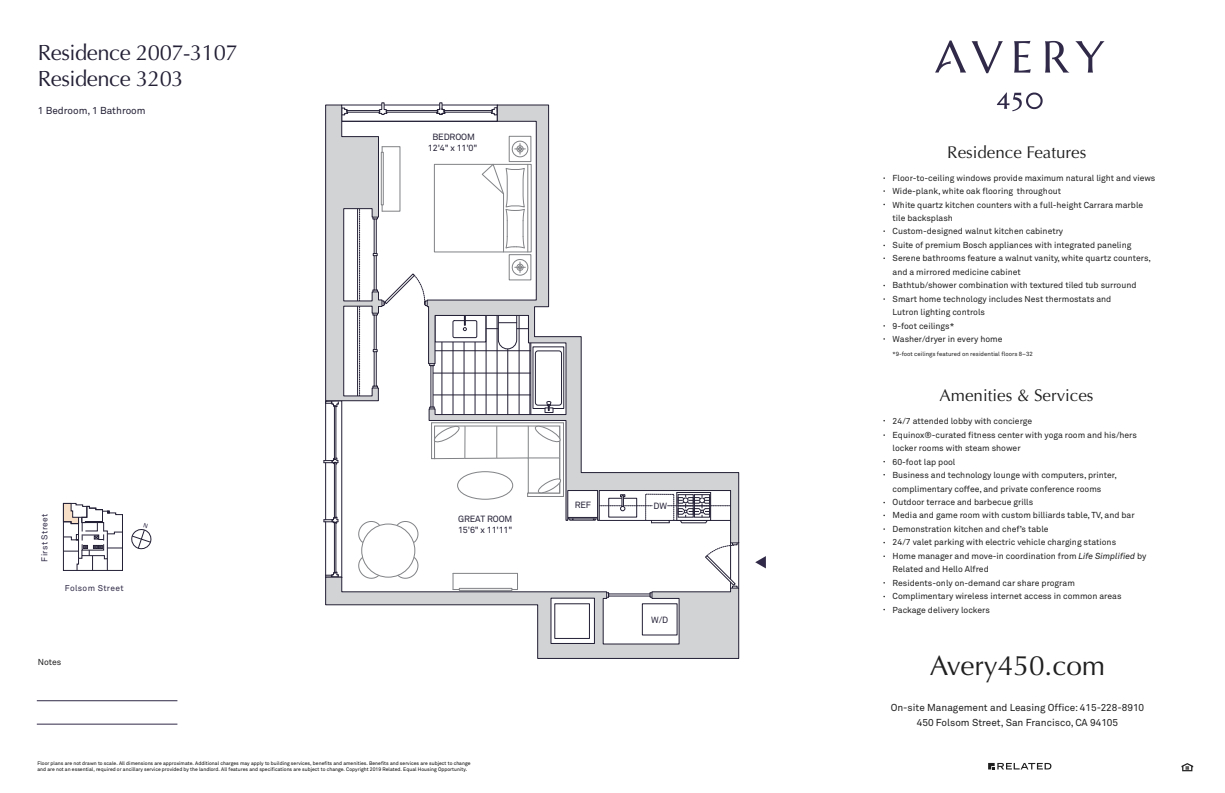
<style>
.page{position:relative;width:1225px;height:793px;background:#fff}
.page>*{position:absolute;margin:0;border:0;box-sizing:border-box;transform-origin:0 0}
.t1{font:28px "Optima";color:#1f1f1f}
.t2{font:22px/26.4px "Optima";letter-spacing:-.02em;color:#231f35}
.t3{font:17px "Optima";color:#1f1f1f}
.t4{font:10px/14.7px "Akkurat";color:#1f1f1f;text-align:center}
.t5{font:10px "Akkurat";color:#231f35}
.t6{font:8.9px/10.9px "Akkurat";letter-spacing:-.015em;color:#231f35;text-align:center}
.t7{font:8.6px/13.5px "Akkurat";color:#1f1f1f}
.t8{font:8.4px "Akkurat";letter-spacing:.04em;color:#302a47}
.t9{font:6px "Akkurat";color:#1f1f1f}
.t10{font:5px/6px "Akkurat";letter-spacing:.005em;color:#000}
.s1{font-style:italic}
</style>
<div class="page">
<svg style="left:63px;top:503px;width:60px;height:68px"></svg>
<svg style="left:324px;top:102px;width:415px;height:557px"></svg>
<div style="left:509px;top:136px;width:22px;height:26px;border:1px solid #808285"></div>
<svg style="left:755px;top:556px;width:11px;height:12px"></svg>
<svg style="left:988px;top:763px;width:63px;height:6px"></svg>
<svg style="left:1182px;top:763px;width:11px;height:8px"></svg>
<svg style="left:972px;top:41px;width:31px;height:32px"></svg>
<svg style="left:1014px;top:41px;width:17px;height:32px"></svg>
<svg style="left:935px;top:41px;width:31px;height:32px"></svg>
<svg style="left:1045px;top:41px;width:59px;height:32px"></svg>
<svg style="left:997px;top:92px;width:46px;height:19px"></svg>
<hr style="left:37px;top:724px;width:140px;height:1px;background:#302947">
<hr style="left:37px;top:700px;width:140px;height:1px;background:#302947">
<svg style="left:131px;top:529px;width:21px;height:21px"></svg>
<h2 class="t2" style="left:38px;top:40px;width:201px">Residence 2007-3107<br>Residence 3203</h2>
<p class="t5" style="left:38px;top:104px;width:109px">1 Bedroom, 1 Bathroom</p>
<p class="t6" style="left:428px;top:132px;width:51px">BEDROOM<br>12'4" x 11'0"</p>
<p class="t8" style="left:40px;top:562px;width:50px;rotate:-90deg">First Street</p>
<p class="t8" style="left:65px;top:583px;width:60px">Folsom Street</p>
<p class="t7" style="left:38px;top:655px;width:25px">Notes</p>
<p class="t6" style="left:458px;top:514px;width:56px;text-align:left">GREAT ROOM<br>15'6" x 11'11"</p>
<p class="t10" style="left:37px;top:760px;width:435px">Floor plans are not drawn to scale. All dimensions are approximate. Additional charges may apply to building services, benefits and amenities. Benefits and services are subject to change and are not an essential, required or ancillary service provided by the landlord. All features and specifications are subject to change. Copyright 2019 Related. Equal Housing Opportunity.</p>
<p class="t6" style="left:575px;top:500px;width:18px">REF</p>
<p class="t6" style="left:653px;top:501px;width:15px">DW</p>
<p class="t6" style="left:651px;top:615px;width:19px">W/D</p>
<h3 class="t3" style="left:947px;top:142px;width:141px">Residence Features</h3>
<p class="t7" style="left:893px;top:171px;width:264px">Floor-to-ceiling windows provide maximum natural light and views Wide-plank, white oak flooring throughout<br>White quartz kitchen counters with a full-height Carrara marble tile backsplash<br>Custom-designed walnut kitchen cabinetry<br>Suite of premium Bosch appliances with integrated paneling Serene bathrooms feature a walnut vanity, white quartz counters, and a mirrored medicine cabinet<br>Bathtub/shower combination with textured tiled tub surround Smart home technology includes Nest thermostats and<br>Lutron lighting controls<br>9-foot ceilings*<br>Washer/dryer in every home</p>
<p class="t9" style="left:893px;top:350px;width:142px">*9-foot ceilings featured on residential floors 8–32</p>
<h3 class="t3" style="left:940px;top:385px;width:155px">Amenities &amp; Services</h3>
<p class="t7" style="left:893px;top:415px;width:255px">24/7 attended lobby with concierge<br>Equinox®-curated fitness center with yoga room and his/hers locker rooms with steam shower<br>60-foot lap pool<br>Business and technology lounge with computers, printer, complimentary coffee, and private conference rooms<br>Outdoor terrace and barbecue grills<br>Media and game room with custom billiards table, TV, and bar Demonstration kitchen and chef’s table<br>24/7 valet parking with electric vehicle charging stations<br>Home manager and move-in coordination from <span class="s1">Life Simplified</span> by Related and Hello Alfred<br>Residents-only on-demand car share program<br>Complimentary wireless internet access in common areas Package delivery lockers</p>
<h1 class="t1" style="left:930px;top:649px;width:177px">Avery450.com</h1>
<p class="t4" style="left:891px;top:701px;width:255px">On-site Management and Leasing Office: 415-228-8910<br>450 Folsom Street, San Francisco, CA 94105</p>
</div>
